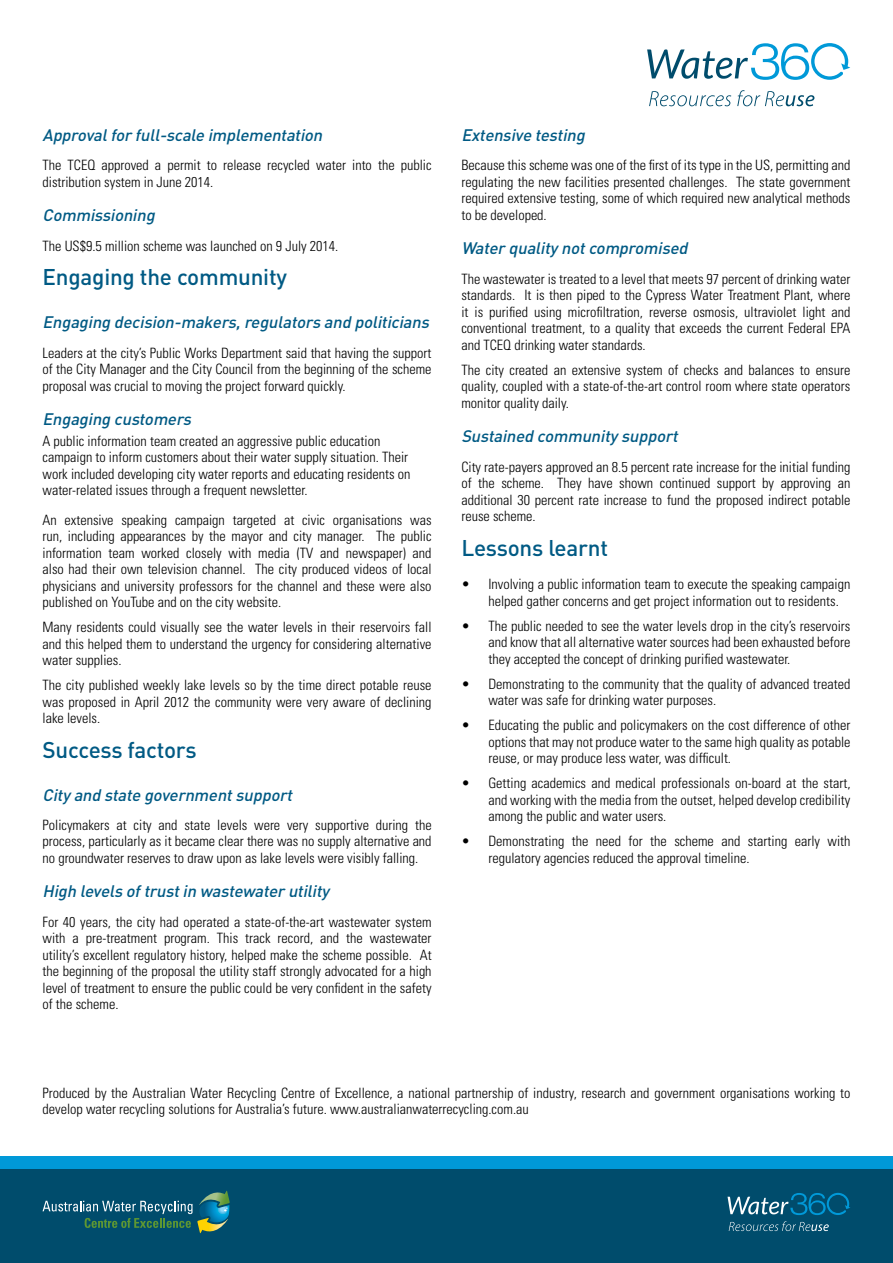
<style>
.page{position:relative;width:893px;height:1263px;background:#fff}
.page>*{position:absolute;margin:0;border:0;box-sizing:border-box;transform-origin:0 0}
.t1{font:500 22.5px "DIN";letter-spacing:-.01em;color:#005a84}
.t2{font:italic 500 16.5px "DIN";color:#005a84}
.t3{font:300 condensed 14.25px/16.5px "Univers";color:#000;text-align:justify}
</style>
<div class="page">
<div style="left:0;top:1168px;width:893px;height:95px;background:#004c6c"></div>
<div style="left:0;top:1155px;width:893px;height:13px;background:#0099d8"></div>
<svg style="left:43px;top:1190px;width:187px;height:44px"></svg>
<svg style="left:727px;top:1193px;width:123px;height:22px"></svg>
<svg style="left:729px;top:1221px;width:100px;height:10px"></svg>
<svg style="left:647px;top:43px;width:203px;height:37px"></svg>
<svg style="left:649px;top:91px;width:82px;height:15px"></svg>
<svg style="left:737px;top:90px;width:77px;height:16px"></svg>
<p class="t2" style="left:43px;top:125px;width:285px">Approvalforfull-scale implementation</p>
<p class="t3" style="left:43px;top:157px;width:391px">The TCEQ approved a permit to release recycled water into the public distribution system in June 2014.</p>
<p class="t2" style="left:43px;top:205px;width:118px">Commissioning</p>
<p class="t3" style="left:43px;top:237px;width:297px">The US$9.5 million scheme was launched on 9 July 2014.</p>
<h1 class="t1" style="left:43px;top:263px;width:246px">Engaging the community</h1>
<p class="t2" style="left:43px;top:312px;width:392px">Engaging decision-makers,regulators and politicians</p>
<p class="t3" style="left:43px;top:344px;width:391px">Leaders at the city’s Public Works Department said that having the support of the City Manager and the City Council from the beginning of the scheme proposal was crucial to moving the project forward quickly.</p>
<p class="t2" style="left:43px;top:408px;width:154px">Engaging customers</p>
<p class="t3" style="left:43px;top:432px;width:369px;text-align:left">A public information team created an aggressive public education campaign to inform customers about their water supply situation. Their work included developing city water reports and educating residents on water-related issues through a frequent newsletter.</p>
<p class="t3" style="left:43px;top:511px;width:391px">An extensive speaking campaign targeted at civic organisations was run, including appearances by the mayor and city manager. The public information team worked closely with media (TV and newspaper) and also had their own television channel. The city produced videos of local physicians and university professors for the channel and these were also published on YouTube and on the city website.</p>
<p class="t3" style="left:43px;top:619px;width:391px">Many residents could visually see the water levels in their reservoirs fall and this helped them to understand the urgency for considering alternative water supplies.</p>
<p class="t3" style="left:43px;top:677px;width:391px">The city published weekly lake levels so by the time direct potable reuse was proposed in April 2012 the community were very aware of declining lake levels.</p>
<h1 class="t1" style="left:43px;top:735px;width:156px">Success factors</h1>
<p class="t2" style="left:43px;top:784px;width:255px">City and state governmentsupport</p>
<p class="t3" style="left:43px;top:816px;width:391px">Policymakers at city and state levels were very supportive during the process, particularly as it became clear there was no supply alternative and no groundwater reserves to draw upon as lake levels were visibly falling.</p>
<p class="t2" style="left:43px;top:881px;width:292px">High levels oftrustin wastewaterutility</p>
<p class="t3" style="left:43px;top:913px;width:391px">For 40 years, the city had operated a state-of-the-art wastewater system with a pre-treatment program. This track record, and the wastewater utility’s excellent regulatory history, helped make the scheme possible. At the beginning of the proposal the utility staff strongly advocated for a high level of treatment to ensure the public could be very confident in the safety of the scheme.</p>
<p class="t2" style="left:461px;top:125px;width:129px">Extensive testing</p>
<p class="t3" style="left:461px;top:157px;width:391px">Because this scheme was one of the first of its type in the US, permitting and regulating the new facilities presented challenges. The state government required extensive testing, some of which required new analytical methods to be developed.</p>
<p class="t2" style="left:461px;top:238px;width:232px">Waterquality notcompromised</p>
<p class="t3" style="left:461px;top:270px;width:391px">The wastewater is treated to a level that meets 97 percent of drinking water standards. It is then piped to the Cypress Water Treatment Plant, where it is purified using microfiltration, reverse osmosis, ultraviolet light and conventional treatment, to a quality that exceeds the current Federal EPA and TCEQ drinking water standards.</p>
<p class="t3" style="left:461px;top:361px;width:391px">The city created an extensive system of checks and balances to ensure quality, coupled with a state-of-the-art control room where state operators monitor quality daily.</p>
<p class="t2" style="left:461px;top:426px;width:222px">Sustained community support</p>
<p class="t3" style="left:461px;top:458px;width:391px">City rate-payers approved an 8.5 percent rate increase for the initial funding of the scheme. They have shown continued support by approving an additional 30 percent rate increase to fund the proposed indirect potable reuse scheme.</p>
<h1 class="t1" style="left:461px;top:533px;width:148px">Lessons learnt</h1>
<p class="t3" style="left:488px;top:576px;width:364px;text-indent:-27px">• Involving a public information team to execute the speaking campaign helped gather concerns and get project information out to residents.</p>
<p class="t3" style="left:488px;top:617px;width:364px;text-indent:-27px">• The public needed to see the water levels drop in the city’s reservoirs and know that all alternative water sources had been exhausted before they accepted the concept of drinking purified wastewater.</p>
<p class="t3" style="left:488px;top:675px;width:364px;text-indent:-27px">• Demonstrating to the community that the quality of advanced treated water was safe for drinking water purposes.</p>
<p class="t3" style="left:488px;top:717px;width:364px;text-indent:-27px">• Educating the public and policymakers on the cost difference of other options that may not produce water to the same high quality as potable reuse, or may produce less water, was difficult.</p>
<p class="t3" style="left:488px;top:775px;width:364px;text-indent:-27px">• Getting academics and medical professionals on-board at the start, and working with the media from the outset, helped develop credibility among the public and water users.</p>
<p class="t3" style="left:488px;top:833px;width:364px;text-indent:-27px">• Demonstrating the need for the scheme and starting early with regulatory agencies reduced the approval timeline.</p>
<p class="t3" style="left:43px;top:1084px;width:809px">Produced by the Australian Water Recycling Centre of Excellence, a national partnership of industry, research and government organisations working to develop water recycling solutions for Australia’s future. www.australianwaterrecycling.com.au</p>
</div>
